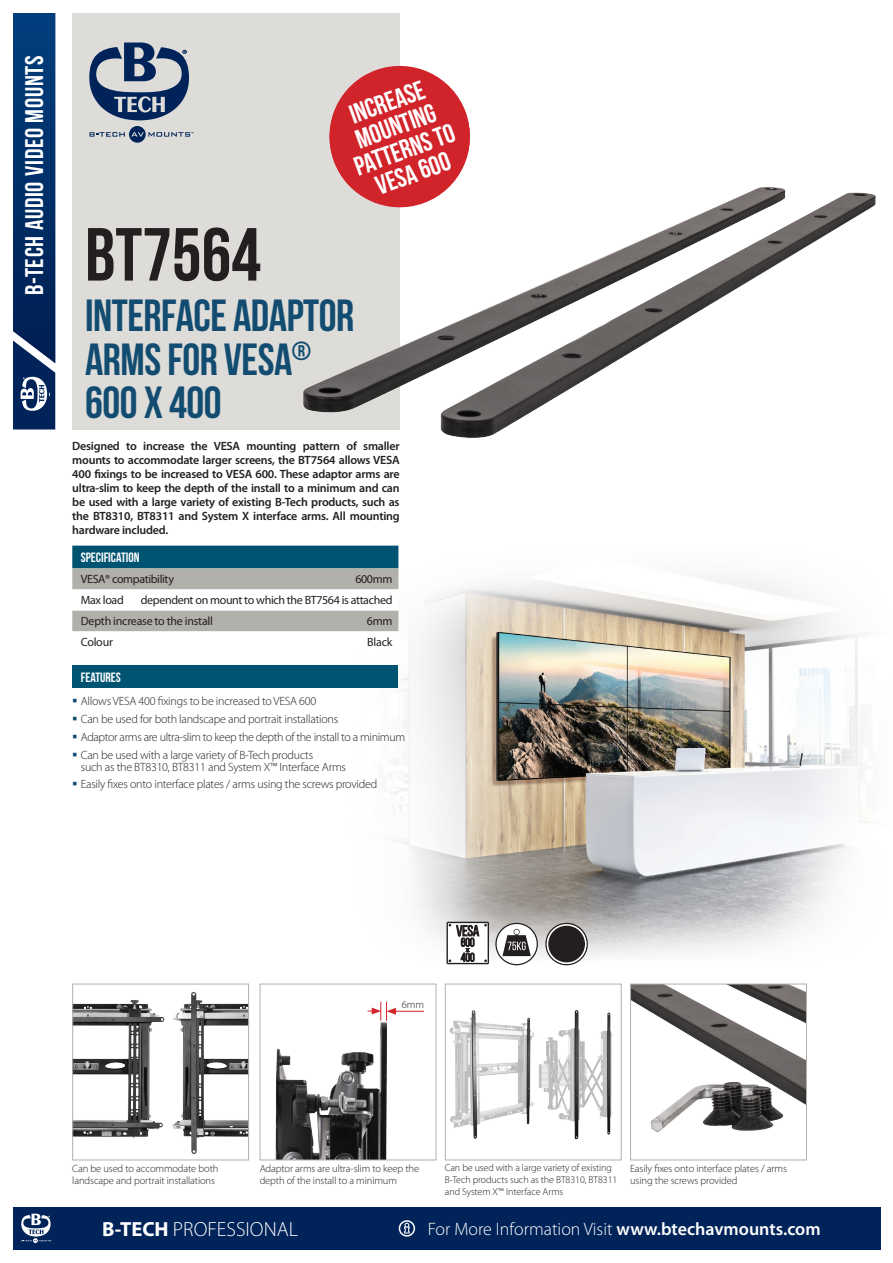
<style>
.page{position:relative;width:893px;height:1263px;background:#fff}
.page>*{position:absolute;margin:0;border:0;box-sizing:border-box;transform-origin:0 0}
.t1{font:700 75px "Bebas Neue";color:#231f20}
.t2{font:700 45px/43.5px "Bebas Neue";letter-spacing:-.01em;color:#124d71}
.t3{font:26.85px/25.2px "Bebas Neue";color:#fff;text-align:center}
.t4{font:700 25.5px "Bebas Neue";letter-spacing:.03em;color:#fff}
.t5{font:300 20.55px "Myriad Pro";color:#fff}
.t6{font:300 18px "Myriad Pro";color:#fff}
.t7{font:13.5px "Bebas Neue";color:#fff}
.t8{font:600 12px/14px "Myriad Pro";letter-spacing:-.02em;color:#231f20;text-align:justify}
.t9{font:300 12px/18px "Myriad Pro";letter-spacing:-.02em;color:#231f20}
.t10{font:12px/21px "Myriad Pro";letter-spacing:-.03em;color:#231f20}
.t11{font:300 10.5px/12px "Myriad Pro";letter-spacing:-.01em;color:#231f20}
.t12{font:300 10.05px/12px "Myriad Pro";letter-spacing:-.01em;color:#231f20}
.s1{font-weight:700}
.s2{font-weight:600}
</style>
<div class="page">
<div style="left:72px;top:6px;width:328px;height:423px;background:#dddcd9"></div>
<svg style="left:89px;top:43px;width:100px;height:77px"></svg>
<svg style="left:90px;top:126px;width:103px;height:17px"></svg>
<svg style="left:13px;top:13px;width:42px;height:416px;background:#0c376d"></svg>
<div style="left:0;top:0;width:893px;height:13px;background:#fff"></div>
<div style="left:13px;top:1208px;width:867px;height:42px;background:#002359"></div>
<svg style="left:21px;top:1214px;width:31px;height:29px"></svg>
<svg style="left:399px;top:1220px;width:16px;height:16px"></svg>
<img style="left:187px;top:545px;width:678px;height:415px">
<svg style="left:329px;top:65px;width:141px;height:80px"></svg>
<svg style="left:72px;top:546px;width:326px;height:106px"></svg>
<div style="left:72px;top:665px;width:326px;height:23px;background:#005371"></div>
<img style="left:74px;top:992px;width:173px;height:162px">
<div style="left:72px;top:984px;width:177px;height:176px;border:1px solid #b1b0aa"></div>
<img style="left:632px;top:986px;width:173px;height:146px">
<div style="left:630px;top:984px;width:177px;height:176px;border:1px solid #b1b0aa"></div>
<img style="left:449px;top:1010px;width:164px;height:130px">
<div style="left:445px;top:984px;width:177px;height:176px;border:1px solid #b1b0aa"></div>
<img style="left:275px;top:1001px;width:149px;height:157px">
<div style="left:260px;top:984px;width:176px;height:176px;border:1px solid #b1b0aa"></div>
<svg style="left:495px;top:923px;width:43px;height:42px"></svg>
<img style="left:272px;top:145px;width:604px;height:293px">
<hr style="left:394px;top:1011px;width:30px;height:1px;background:#d1232a">
<svg style="left:368px;top:1002px;width:28px;height:19px"></svg>
<svg style="left:545px;top:923px;width:43px;height:42px;background:#636061"></svg>
<svg style="left:446px;top:922px;width:43px;height:42px"></svg>
<h3 class="t4" style="left:20px;top:295px;width:242px;rotate:-90deg">B-TECH AUDIO VIDEO MOUNTS</h3>
<h3 class="t3" style="left:334px;top:108px;width:107px;rotate:-20deg">increase mounting patterns to<br>VESA 600</h3>
<h1 class="t1" style="left:85px;top:213px;width:177px">BT7564</h1>
<h2 class="t2" style="left:85px;top:293px;width:271px">INTERFACE ADAPTOR<br>ARMS FOR VESA<sup>®<br></sup>600 X 400</h2>
<p class="t8" style="left:72px;top:439px;width:329px">Designed to increase the VESA mounting pattern of smaller mounts to accommodate larger screens, the BT7564 allows VESA 400 fixings to be increased to VESA 600. These adaptor arms are ultra-slim to keep the depth of the install to a minimum and can be used with a large variety of existing B-Tech products, such as the BT8310, BT8311 and System X interface arms. All mounting hardware included.</p>
<p class="t7" style="left:81px;top:550px;width:60px">SPECIFICATION</p>
<p class="t10" style="left:81px;top:569px;width:95px">VESA® compatibility</p>
<p class="t10" style="left:355px;top:569px;width:39px">600mm</p>
<p class="t10" style="left:81px;top:590px;width:45px">Max load</p>
<p class="t10" style="left:81px;top:590px;width:313px;text-indent:60px">dependent on mount to which the BT7564 is attached<br>Depth increase to the install</p>
<p class="t10" style="left:367px;top:611px;width:27px">6mm</p>
<p class="t10" style="left:81px;top:632px;width:34px">Colour</p>
<p class="t10" style="left:367px;top:632px;width:27px">Black</p>
<p class="t7" style="left:81px;top:670px;width:42px">FEATURES</p>
<p class="t9" style="left:81px;top:692px;width:326px">Allows VESA 400 fixings to be increased to VESA 600<br>Can be used for both landscape and portrait installations<br>Adaptor arms are ultra-slim to keep the depth of the install to a minimum Can be used with a large variety of B-Tech products</p>
<p class="t9" style="left:81px;top:759px;width:298px;line-height:16.5px">such as the BT8310, BT8311 and System X™ Interface Arms<br>Easily fixes onto interface plates / arms using the screws provided</p>
<p class="t11" style="left:402px;top:998px;width:24px">6mm</p>
<p class="t11" style="left:72px;top:1162px;width:148px">Can be used to accommodate both landscape and portrait installations</p>
<p class="t11" style="left:260px;top:1162px;width:161px">Adaptor arms are ultra-slim to keep the depth of the install to a minimum</p>
<p class="t12" style="left:445px;top:1162px;width:174px">Can be used with a large variety of existing<br>B-Tech products such as the BT8310, BT8311 and System X™ Interface Arms</p>
<p class="t11" style="left:630px;top:1162px;width:158px">Easily fixes onto interface plates / arms using the screws provided</p>
<h3 class="t5" style="left:102px;top:1217px;width:197px"><span class="s1">B-TECH</span> PROFESSIONAL</h3>
<h3 class="t6" style="left:428px;top:1218px;width:394px">For More Information Visit <span class="s2">www.btechavmounts.com</span></h3>
</div>
